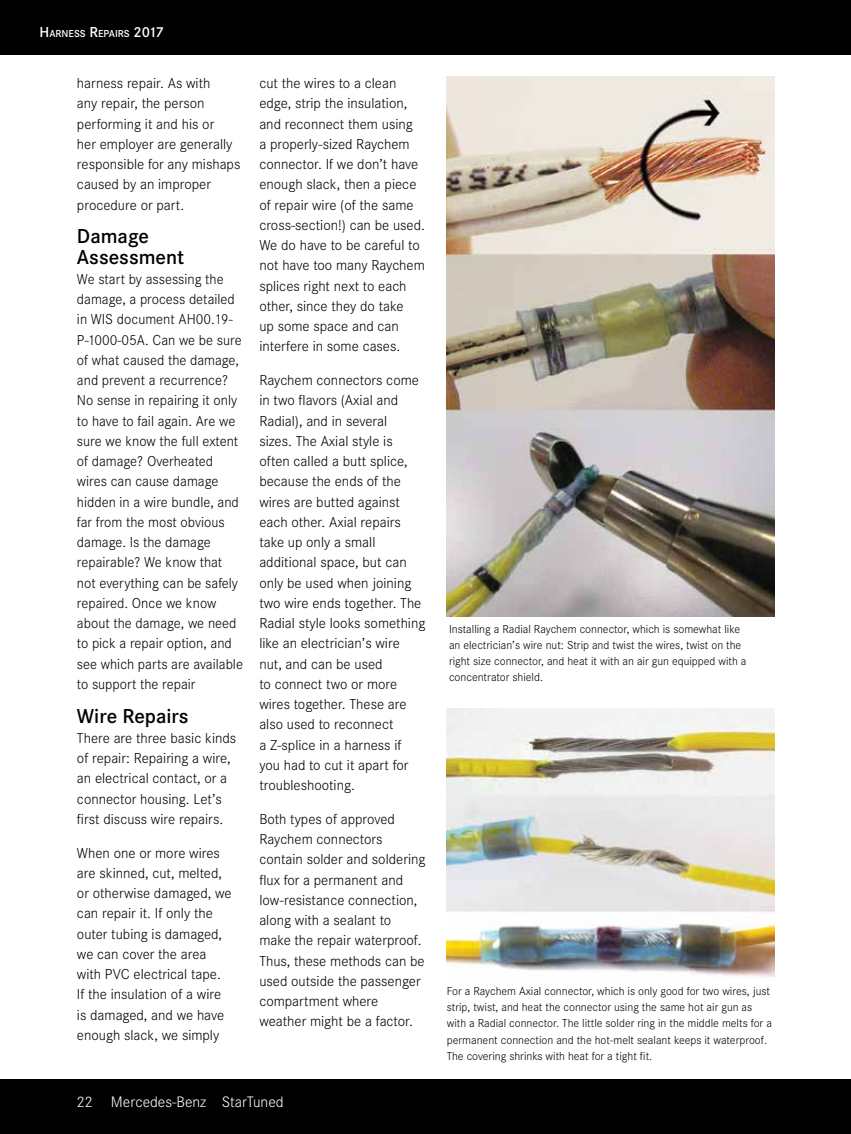
<style>
.page{position:relative;width:851px;height:1134px;background:#fff}
.page>*{position:absolute;margin:0;border:0;box-sizing:border-box;transform-origin:0 0}
.t1{font:600 21px/20.2px "Corporate S";color:#000}
.t2{font:300 15.75px "Corporate S";color:#fff}
.t3{font:300 15px/20.2px "Corporate S";color:#000}
.t4{font:300 12px/16.2px "Corporate S";color:#000}
.t5{font:600 10.5px "Corporate S";color:#fff}
.s1{font-size:15px}
</style>
<div class="page">
<div style="left:0;top:1079px;width:850px;height:55px;background:#000"></div>
<div style="left:0;top:0;width:850px;height:55px;background:#000"></div>
<img style="left:447px;top:77px;width:327px;height:540px">
<img style="left:447px;top:708px;width:327px;height:269px">
<p class="t5" style="left:39px;top:27px;width:126px"><span class="s1">H</span>ARNESS <span class="s1">R</span>EPAIRS <span class="s1">2017</span></p>
<p class="t3" style="left:77px;top:73px;width:165px">harness repair. As with<br>any repair, the person performing it and his or<br>her employer are generally responsible for any mishaps caused by an improper procedure or part.</p>
<h1 class="t1" style="left:77px;top:227px;width:109px">Damage<br>Assessment</h1>
<p class="t3" style="left:77px;top:269px;width:167px">We start by assessing the damage, a process detailed in WIS document AH00.19-<br>P-1000-05A. Can we be sure of what caused the damage, and prevent a recurrence?<br>No sense in repairing it only to have to fail again. Are we sure we know the full extent of damage? Overheated wires can cause damage hidden in a wire bundle, and far from the most obvious damage. Is the damage repairable? We know that not everything can be safely repaired. Once we know about the damage, we need to pick a repair option, and see which parts are available to support the repair</p>
<h1 class="t1" style="left:77px;top:706px;width:113px">Wire Repairs</h1>
<p class="t3" style="left:77px;top:728px;width:161px">There are three basic kinds of repair: Repairing a wire, an electrical contact, or a connector housing. Let’s first discuss wire repairs.</p>
<p class="t3" style="left:77px;top:843px;width:156px">When one or more wires are skinned, cut, melted, or otherwise damaged, we can repair it. If only the outer tubing is damaged, we can cover the area with PVC electrical tape.<br>If the insulation of a wire is damaged, and we have enough slack, we simply</p>
<p class="t3" style="left:259px;top:73px;width:167px">cut the wires to a clean edge, strip the insulation, and reconnect them using<br>a properly-sized Raychem connector. If we don’t have enough slack, then a piece of repair wire (of the same cross-section!) can be used.<br>We do have to be careful to not have too many Raychem splices right next to each other, since they do take<br>up some space and can interfere in some cases.</p>
<p class="t3" style="left:259px;top:370px;width:168px">Raychem connectors come in two flavors (Axial and<br>Radial), and in several<br>sizes. The Axial style is often called a butt splice, because the ends of the wires are butted against each other. Axial repairs take up only a small additional space, but can only be used when joining two wire ends together. The<br>Radial style looks something like an electrician’s wire nut, and can be used<br>to connect two or more wires together. These are also used to reconnect<br>a Z-splice in a harness if you had to cut it apart for troubleshooting.</p>
<p class="t3" style="left:259px;top:809px;width:168px">Both types of approved<br>Raychem connectors contain solder and soldering flux for a permanent and low-resistance connection, along with a sealant to make the repair waterproof.<br>Thus, these methods can be used outside the passenger compartment where weather might be a factor.</p>
<p class="t2" style="left:76px;top:1093px;width:209px">22 Mercedes-Benz StarTuned</p>
<p class="t4" style="left:449px;top:621px;width:299px">Installing a Radial Raychem connector, which is somewhat like an electrician’s wire nut: Strip and twist the wires, twist on the right size connector, and heat it with an air gun equipped with a concentrator shield.</p>
<p class="t4" style="left:447px;top:983px;width:326px">For a Raychem Axial connector, which is only good for two wires, just strip, twist, and heat the connector using the same hot air gun as with a Radial connector. The little solder ring in the middle melts for a permanent connection and the hot-melt sealant keeps it waterproof.<br>The covering shrinks with heat for a tight fit.</p>
</div>
